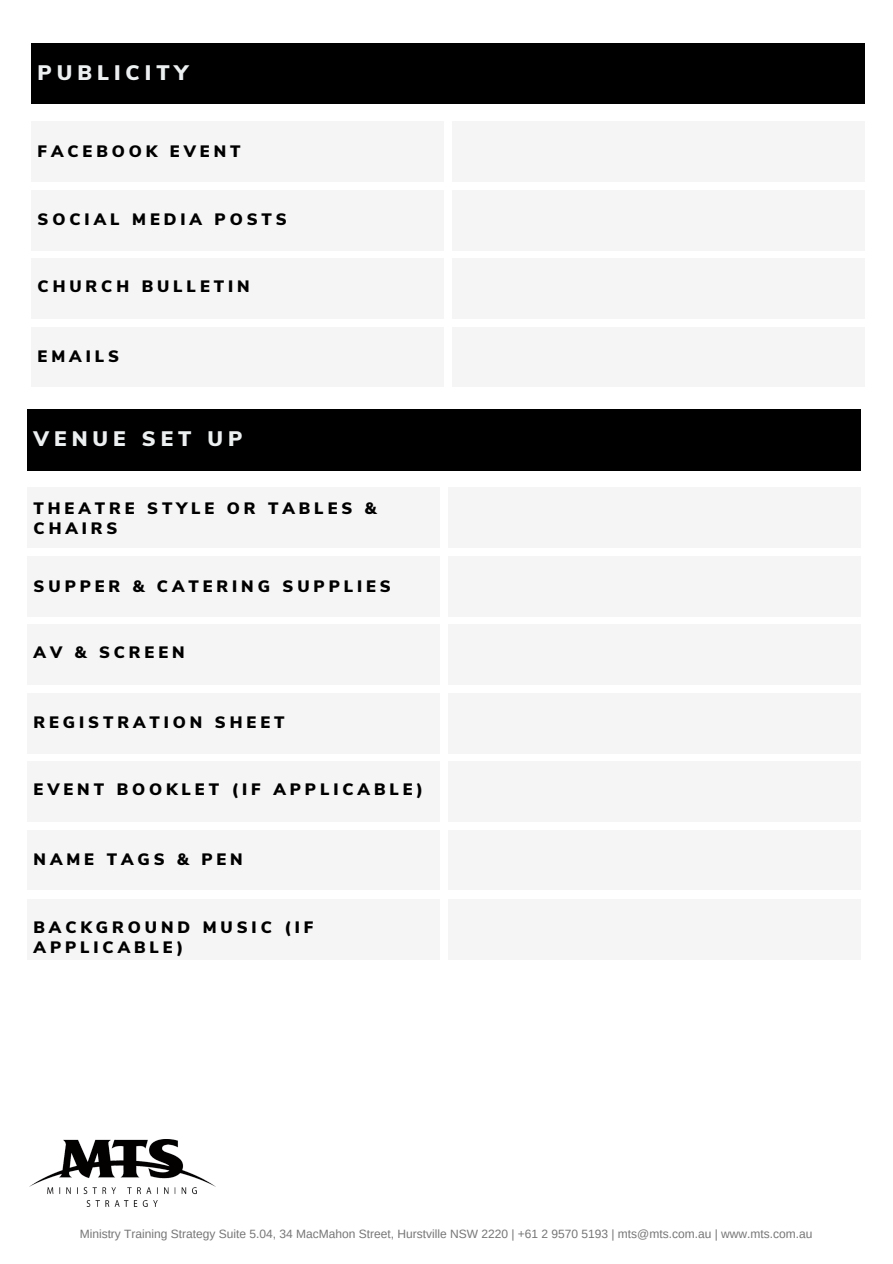
<style>
.page{position:relative;width:893px;height:1264px;background:#fff}
.page>*{position:absolute;margin:0;border:0;box-sizing:border-box;transform-origin:0 0}
.t1{font:900 21px "Nunito Sans";letter-spacing:.24em;color:#edf0f1}
.t2{font:900 16.5px/20.2px "Nunito Sans";letter-spacing:.24em;color:#000}
.t3{font:12px "Arimo";color:#767676}
</style>
<div class="page">
<div style="left:32px;top:43px;width:832px;height:61px;background:#000"></div>
<div style="left:452px;top:122px;width:413px;height:59px;background:#f5f5f5"></div>
<div style="left:32px;top:122px;width:412px;height:59px;background:#f5f5f5"></div>
<div style="left:452px;top:190px;width:413px;height:60px;background:#f5f5f5"></div>
<div style="left:32px;top:190px;width:412px;height:60px;background:#f5f5f5"></div>
<div style="left:452px;top:258px;width:413px;height:60px;background:#f5f5f5"></div>
<div style="left:32px;top:258px;width:412px;height:60px;background:#f5f5f5"></div>
<div style="left:452px;top:327px;width:413px;height:60px;background:#f5f5f5"></div>
<div style="left:32px;top:327px;width:412px;height:60px;background:#f5f5f5"></div>
<div style="left:27px;top:409px;width:833px;height:61px;background:#000"></div>
<div style="left:448px;top:488px;width:413px;height:59px;background:#f5f5f5"></div>
<div style="left:27px;top:488px;width:413px;height:59px;background:#f5f5f5"></div>
<div style="left:448px;top:556px;width:413px;height:60px;background:#f5f5f5"></div>
<div style="left:27px;top:556px;width:413px;height:60px;background:#f5f5f5"></div>
<div style="left:448px;top:624px;width:413px;height:60px;background:#f5f5f5"></div>
<div style="left:27px;top:624px;width:413px;height:60px;background:#f5f5f5"></div>
<div style="left:448px;top:693px;width:413px;height:60px;background:#f5f5f5"></div>
<div style="left:27px;top:693px;width:413px;height:60px;background:#f5f5f5"></div>
<div style="left:448px;top:761px;width:413px;height:60px;background:#f5f5f5"></div>
<div style="left:27px;top:761px;width:413px;height:60px;background:#f5f5f5"></div>
<div style="left:448px;top:830px;width:413px;height:59px;background:#f5f5f5"></div>
<div style="left:27px;top:830px;width:413px;height:59px;background:#f5f5f5"></div>
<div style="left:448px;top:899px;width:413px;height:60px;background:#f5f5f5"></div>
<div style="left:27px;top:899px;width:413px;height:60px;background:#f5f5f5"></div>
<img style="left:30px;top:1139px;width:185px;height:67px">
<p class="t1" style="left:38px;top:59px;width:152px">PUBLICITY</p>
<p class="t2" style="left:38px;top:141px;width:204px">FACEBOOK EVENT</p>
<p class="t2" style="left:38px;top:210px;width:251px">SOCIAL MEDIA POSTS</p>
<p class="t2" style="left:38px;top:276px;width:213px">CHURCH BULLETIN</p>
<p class="t2" style="left:38px;top:346px;width:83px">EMAILS</p>
<p class="t1" style="left:34px;top:425px;width:210px">VENUE SET UP</p>
<p class="t2" style="left:34px;top:498px;width:344px">THEATRE STYLE OR TABLES &amp;<br>CHAIRS</p>
<p class="t2" style="left:34px;top:576px;width:359px">SUPPER &amp; CATERING SUPPLIES</p>
<p class="t2" style="left:34px;top:642px;width:152px">AV &amp; SCREEN</p>
<p class="t2" style="left:34px;top:712px;width:252px">REGISTRATION SHEET</p>
<p class="t2" style="left:34px;top:779px;width:391px">EVENT BOOKLET (IF APPLICABLE)</p>
<p class="t2" style="left:34px;top:849px;width:210px">NAME TAGS &amp; PEN</p>
<p class="t2" style="left:34px;top:917px;width:281px">BACKGROUND MUSIC (IF<br>APPLICABLE)</p>
<p class="t3" style="left:80px;top:1227px;width:734px">Ministry Training Strategy Suite 5.04, 34 MacMahon Street, Hurstville NSW 2220 | +61 2 9570 5193 | mts@mts.com.au | www.mts.com.au</p>
</div>
